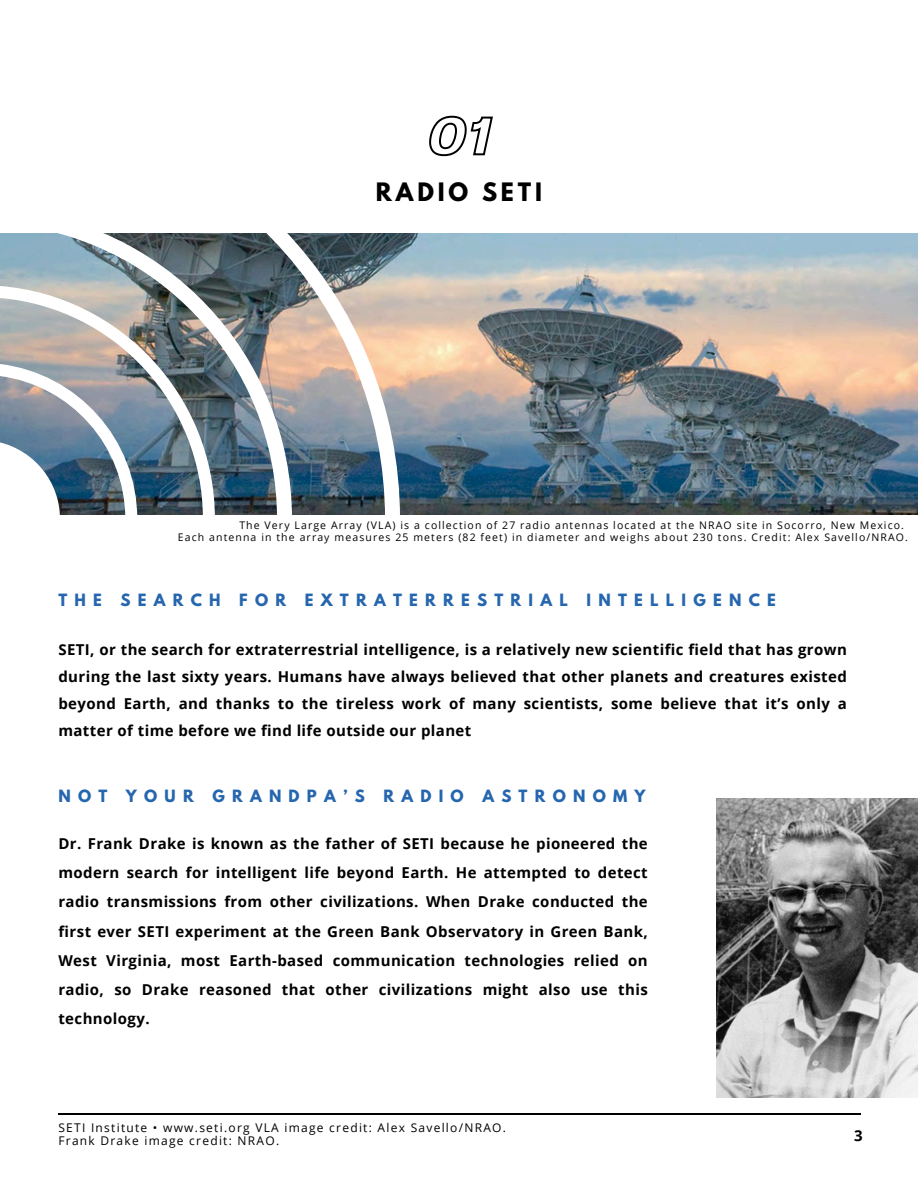
<style>
.page{position:relative;width:918px;height:1188px;background:#fff}
.page>*{position:absolute;margin:0;border:0;box-sizing:border-box;transform-origin:0 0}
.t1{font:700 22.5px "League Spartan";letter-spacing:.17em;color:#000}
.t2{font:700 15px/29.2px "Open Sans";letter-spacing:.025em;color:#000;text-align:justify}
.t3{font:700 15px "League Spartan";letter-spacing:.485em;color:#2666af}
.t4{font:12px/13.5px "Open Sans";letter-spacing:.105em;color:#000}
.t5{font:10.5px/12.3px "Open Sans";letter-spacing:.105em;color:#000}
</style>
<div class="page">
<img style="left:400px;top:233px;width:518px;height:282px">
<img style="left:0;top:233px;width:400px;height:282px">
<svg style="left:0;top:364px;width:137px;height:151px"></svg>
<img style="left:717px;top:798px;width:201px;height:300px">
<hr style="left:58px;top:1113px;width:803px;height:2px;background:#000">
<svg style="left:429px;top:115px;width:64px;height:42px"></svg>
<h1 class="t1" style="left:376px;top:181px;width:168px">RADIO SETI</h1>
<p class="t5" style="left:178px;top:519px;width:732px;text-indent:62px">The Very Large Array (VLA) is a collection of 27 radio antennas located at the NRAO site in Socorro, New Mexico.<br>Each antenna in the array measures 25 meters (82 feet) in diameter and weighs about 230 tons. Credit: Alex Savello/NRAO.</p>
<p class="t3" style="left:58px;top:593px;width:719px">THE SEARCH FOR EXTRATERRESTRIAL INTELLIGENCE</p>
<p class="t2" style="left:58px;top:636px;width:790px;line-height:27px">SETI, or the search for extraterrestrial intelligence, is a relatively new scientific field that has grown during the last sixty years. Humans have always believed that other planets and creatures existed beyond Earth, and thanks to the tireless work of many scientists, some believe that it’s only a matter of time before we find life outside our planet</p>
<p class="t3" style="left:58px;top:788px;width:589px">NOT YOUR GRANDPA’S RADIO ASTRONOMY</p>
<p class="t2" style="left:58px;top:828px;width:591px">Dr. Frank Drake is known as the father of SETI because he pioneered the modern search for intelligent life beyond Earth. He attempted to detect radio transmissions from other civilizations. When Drake conducted the first ever SETI experiment at the Green Bank Observatory in Green Bank, West Virginia, most Earth-based communication technologies relied on radio, so Drake reasoned that other civilizations might also use this technology.</p>
<p class="t4" style="left:58px;top:1120px;width:449px">SETI Institute • www.seti.org VLA image credit: Alex Savello/NRAO.<br>Frank Drake image credit: NRAO.</p>
<p class="t2" style="left:854px;top:1120px;width:10px">3</p>
</div>
